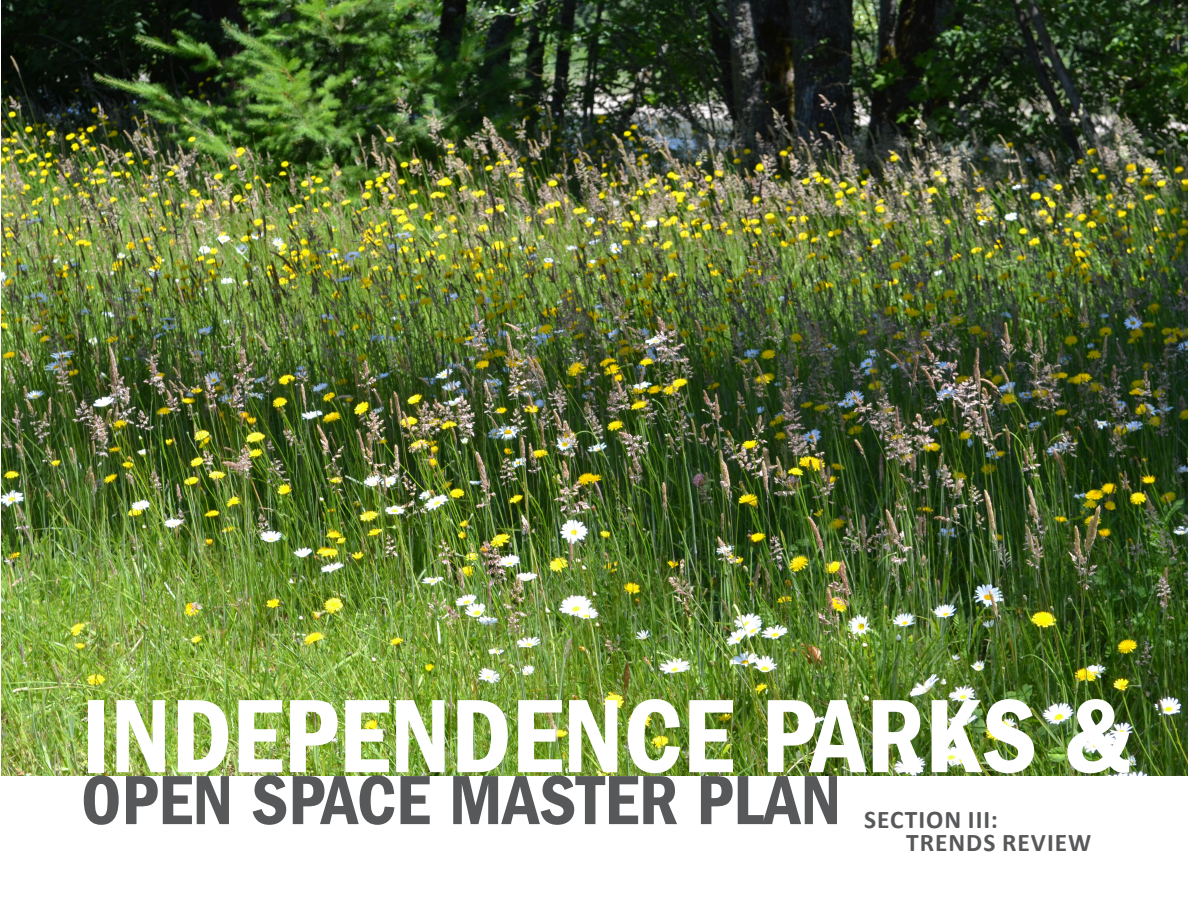
<style>
.page{position:relative;width:1188px;height:918px;background:#fff}
.page>*{position:absolute;margin:0;border:0;box-sizing:border-box;transform-origin:0 0}
._1_0_Section_Heading{font:600 condensed 108px "Franklin Gothic";color:#fff}
._1_0_Section_Heading-2{font:600 condensed 72px "Franklin Gothic";color:#57585a}
.t1{font:700 25.5px "Calibri";letter-spacing:.04em;color:#57585a}
</style>
<div class="page">
<img style="left:2px;top:0;width:1186px;height:776px">
<p class="_1_0_Section_Heading" style="left:81px;top:675px;width:1054px">INDEPENDENCE PARKS &amp;</p>
<p class="_1_0_Section_Heading-2" style="left:81px;top:759px;width:762px">OPEN SPACE MASTER PLAN</p>
<p class="t1" style="left:864px;top:803px;width:135px">SECTION III:</p>
<p class="t1" style="left:906px;top:826px;width:187px">TRENDS REVIEW</p>
</div>
